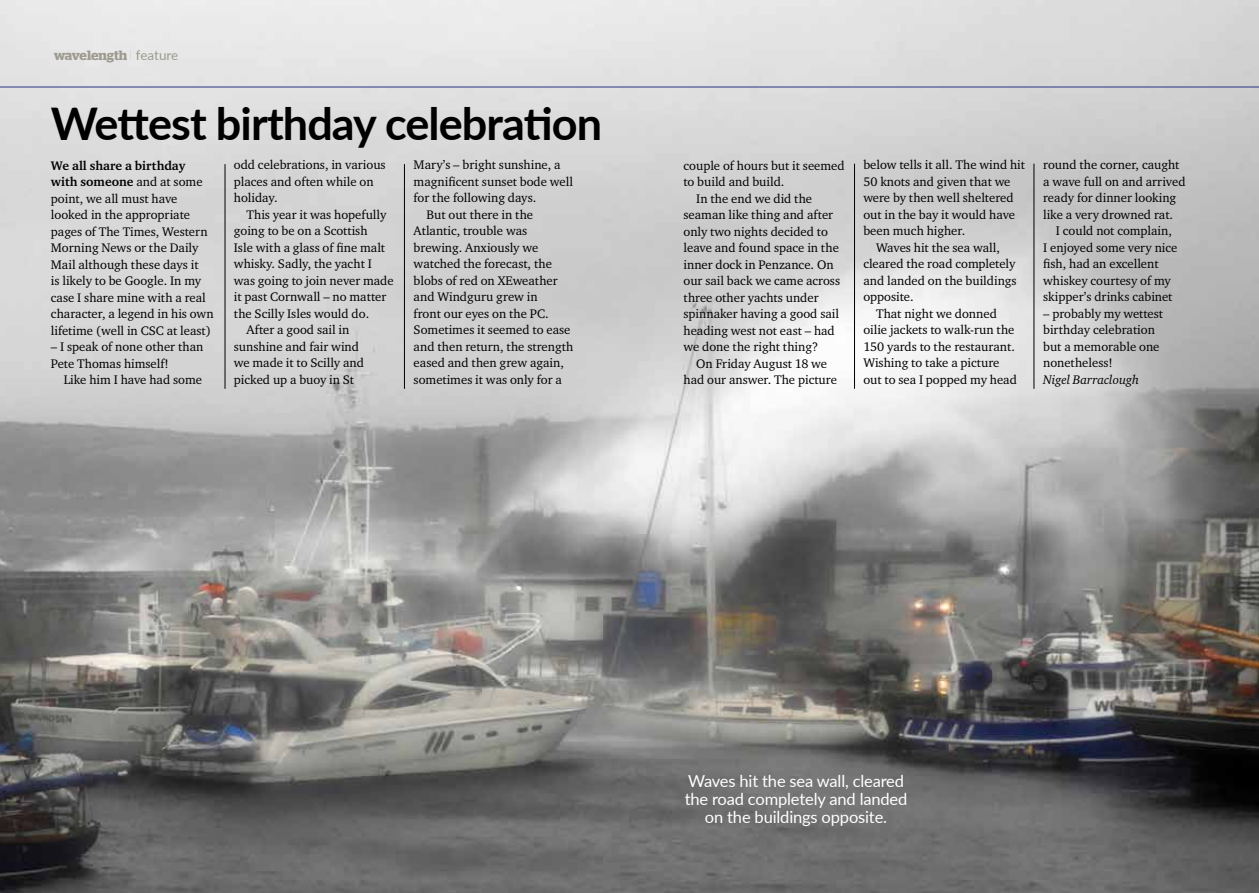
<style>
.page{position:relative;width:1259px;height:893px;background:#fff}
.page>*{position:absolute;margin:0;border:0;box-sizing:border-box;transform-origin:0 0}
.t1{font:700 45px "Lato";letter-spacing:-.02em;color:#000}
.t2{font:16.5px/18px "Lato";letter-spacing:-.01em;color:#fff;text-align:center}
.t3{font:600 13.5px "Stag";letter-spacing:-.005em;color:#9d9b8f}
.t4{font:12.75px/16.5px "Charter ITC";color:#000}
.t5{font:italic 12.75px "Charter ITC";color:#000}
.s1{font-family:"Lato";font-weight:100}
.s2{font-family:"Lato";font-weight:400}
.s3{font-weight:700}
</style>
<div class="page">
<img style="left:0;top:0;width:1259px;height:893px">
<hr style="left:854px;top:164px;width:1px;height:225px;background:#000">
<hr style="left:404px;top:164px;width:1px;height:225px;background:#000">
<hr style="left:225px;top:164px;width:1px;height:225px;background:#000">
<hr style="left:0;top:87px;width:1259px;height:1px;background:#283583">
<hr style="left:1033px;top:164px;width:1px;height:225px;background:#000">
<p class="t3" style="left:54px;top:47px;width:126px">wavelength <span class="s1">l</span> <span class="s2">feature</span></p>
<h1 class="t1" style="left:51px;top:90px;width:553px">Wettest birthday celebration</h1>
<p class="t4" style="left:51px;top:157px;width:164px"><span class="s3">We all share a birthday with someone</span> and at some point, we all must have looked in the appropriate pages of The Times, Western<br>Morning News or the Daily<br>Mail although these days it<br>is likely to be Google. In my case I share mine with a real character, a legend in his own lifetime (well in CSC at least)</p>
<p class="t4" style="left:51px;top:338px;width:154px">– I speak of none other than<br>Pete Thomas himself!</p>
<p class="t4" style="left:64px;top:371px;width:140px">Like him I have had some</p>
<p class="t4" style="left:234px;top:157px;width:153px">odd celebrations, in various places and often while on holiday.</p>
<p class="t4" style="left:247px;top:206px;width:141px">This year it was hopefully</p>
<p class="t4" style="left:234px;top:223px;width:135px">going to be on a Scottish</p>
<p class="t4" style="left:234px;top:239px;width:153px">Isle with a glass of fine malt</p>
<p class="t4" style="left:234px;top:256px;width:140px">whisky. Sadly, the yacht I</p>
<p class="t4" style="left:234px;top:272px;width:161px">was going to join never made</p>
<p class="t4" style="left:234px;top:289px;width:154px">it past Cornwall – no matter</p>
<p class="t4" style="left:234px;top:305px;width:137px">the Scilly Isles would do.</p>
<p class="t4" style="left:247px;top:322px;width:104px">After a good sail in</p>
<p class="t4" style="left:234px;top:338px;width:127px">sunshine and fair wind</p>
<p class="t4" style="left:234px;top:355px;width:132px">we made it to Scilly and</p>
<p class="t4" style="left:234px;top:371px;width:122px">picked up a buoy in St</p>
<p class="t4" style="left:414px;top:157px;width:149px">Mary’s – bright sunshine, a</p>
<p class="t4" style="left:414px;top:173px;width:161px">magnificent sunset bode well</p>
<p class="t4" style="left:414px;top:190px;width:124px">for the following days.</p>
<p class="t4" style="left:426px;top:206px;width:108px">But out there in the</p>
<p class="t4" style="left:414px;top:223px;width:115px">Atlantic, trouble was</p>
<p class="t4" style="left:414px;top:239px;width:126px">brewing. Anxiously we</p>
<p class="t4" style="left:414px;top:256px;width:140px">watched the forecast, the</p>
<p class="t4" style="left:414px;top:272px;width:146px">blobs of red on XEweather</p>
<p class="t4" style="left:414px;top:289px;width:125px">and Windguru grew in</p>
<p class="t4" style="left:414px;top:305px;width:136px">front our eyes on the PC.</p>
<p class="t4" style="left:414px;top:322px;width:158px">Sometimes it seemed to ease</p>
<p class="t4" style="left:414px;top:338px;width:161px">and then return, the strength</p>
<p class="t4" style="left:414px;top:355px;width:152px">eased and then grew again,</p>
<p class="t4" style="left:414px;top:371px;width:150px">sometimes it was only for a</p>
<p class="t4" style="left:683px;top:157px;width:163px">couple of hours but it seemed</p>
<p class="t4" style="left:683px;top:173px;width:102px">to build and build.</p>
<p class="t4" style="left:696px;top:190px;width:117px">In the end we did the</p>
<p class="t4" style="left:683px;top:206px;width:151px">seaman like thing and after</p>
<p class="t4" style="left:683px;top:223px;width:146px">only two nights decided to</p>
<p class="t4" style="left:683px;top:239px;width:157px">leave and found space in the</p>
<p class="t4" style="left:683px;top:256px;width:152px">inner dock in Penzance. On</p>
<p class="t4" style="left:683px;top:272px;width:158px">our sail back we came across</p>
<p class="t4" style="left:683px;top:289px;width:137px">three other yachts under</p>
<p class="t4" style="left:683px;top:305px;width:157px">spinnaker having a good sail</p>
<p class="t4" style="left:683px;top:322px;width:153px">heading west not east – had</p>
<p class="t4" style="left:683px;top:338px;width:136px">we done the right thing?</p>
<p class="t4" style="left:696px;top:355px;width:132px">On Friday August 18 we</p>
<p class="t4" style="left:683px;top:371px;width:155px">had our answer. The picture</p>
<p class="t4" style="left:863px;top:157px;width:163px">below tells it all. The wind hit</p>
<p class="t4" style="left:863px;top:173px;width:149px">50 knots and given that we</p>
<p class="t4" style="left:863px;top:190px;width:152px">were by then well sheltered</p>
<p class="t4" style="left:863px;top:206px;width:153px">out in the bay it would have</p>
<p class="t4" style="left:863px;top:223px;width:103px">been much higher.</p>
<p class="t4" style="left:876px;top:239px;width:125px">Waves hit the sea wall,</p>
<p class="t4" style="left:863px;top:256px;width:154px">cleared the road completely</p>
<p class="t4" style="left:863px;top:272px;width:155px">and landed on the buildings</p>
<p class="t4" style="left:863px;top:289px;width:52px">opposite.</p>
<p class="t4" style="left:876px;top:305px;width:122px">That night we donned</p>
<p class="t4" style="left:863px;top:322px;width:153px">oilie jackets to walk-run the</p>
<p class="t4" style="left:863px;top:338px;width:153px">150 yards to the restaurant.</p>
<p class="t4" style="left:863px;top:355px;width:138px">Wishing to take a picture</p>
<p class="t4" style="left:863px;top:371px;width:155px">out to sea I popped my head</p>
<p class="t4" style="left:1043px;top:157px;width:138px">round the corner, caught</p>
<p class="t4" style="left:1043px;top:173px;width:144px">a wave full on and arrived</p>
<p class="t4" style="left:1043px;top:190px;width:135px">ready for dinner looking</p>
<p class="t4" style="left:1043px;top:206px;width:131px">like a very drowned rat.</p>
<p class="t4" style="left:1056px;top:223px;width:117px">I could not complain,</p>
<p class="t4" style="left:1043px;top:239px;width:136px">I enjoyed some very nice</p>
<p class="t4" style="left:1043px;top:256px;width:117px">fish, had an excellent</p>
<p class="t4" style="left:1043px;top:272px;width:129px">whiskey courtesy of my</p>
<p class="t4" style="left:1043px;top:289px;width:131px">skipper’s drinks cabinet</p>
<p class="t4" style="left:1043px;top:305px;width:121px">– probably my wettest birthday celebration but a memorable one nonetheless!</p>
<p class="t5" style="left:1043px;top:372px;width:98px">Nigel Barraclough</p>
<p class="t2" style="left:684px;top:771px;width:224px">Waves hit the sea wall, cleared the road completely and landed on the buildings opposite.</p>
</div>
